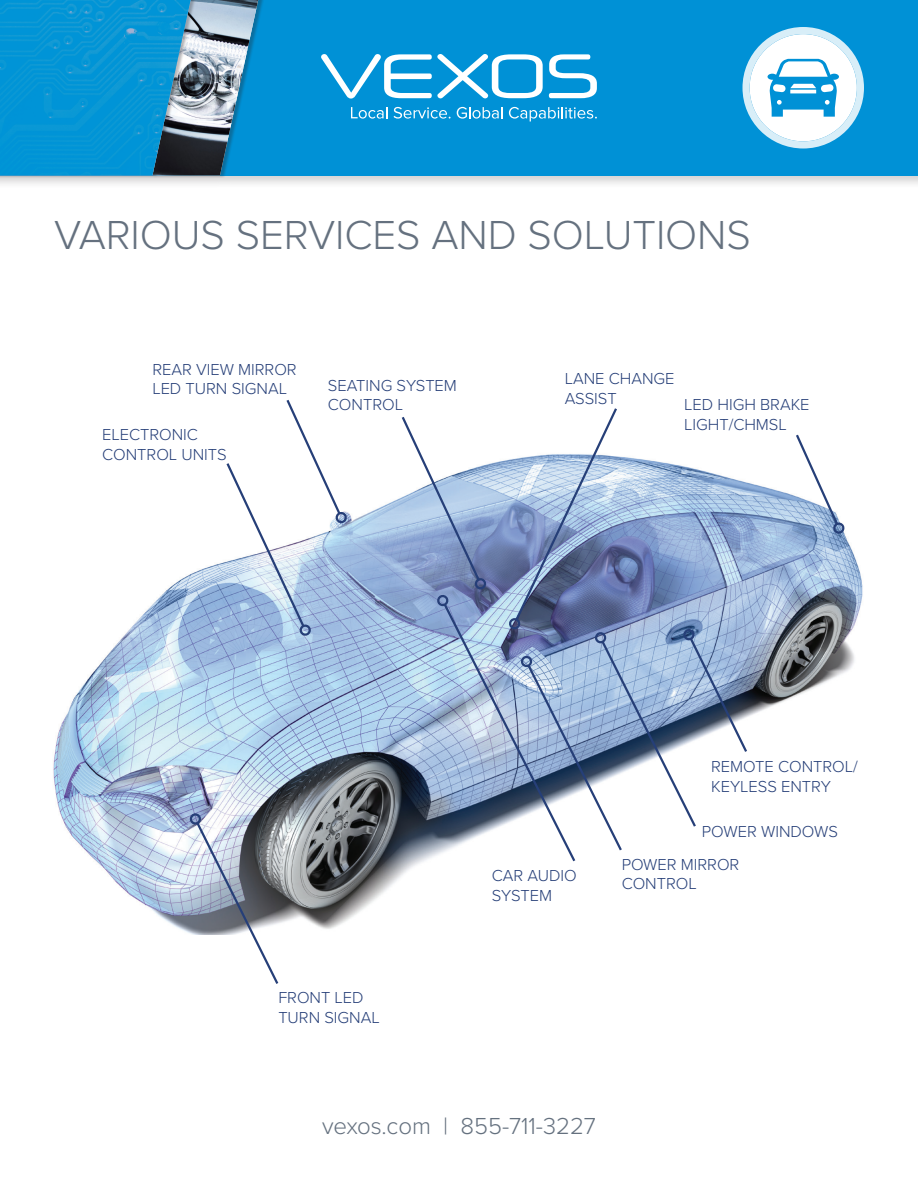
<style>
.page{position:relative;width:918px;height:1188px;background:#fff}
.page>*{position:absolute;margin:0;border:0;box-sizing:border-box;transform-origin:0 0}
.t1{font:300 42px "Proxima Nova";color:#65717f}
.t2{font:300 24px "Proxima Nova";color:#65717f}
.Subhead{font:300 16.5px/19.8px "Proxima Nova";color:#263f78}
</style>
<div class="page">
<div style="left:0;top:0;width:918px;height:189px;background:#231f20;opacity:.2"></div>
<div style="left:0;top:0;width:918px;height:176px;background:#0091d6"></div>
<div style="left:153px;top:0;width:114px;height:178px;background:#231f20;opacity:.3"></div>
<svg style="left:191px;top:0;width:67px;height:176px"></svg>
<img style="left:0;top:0;width:191px;height:176px">
<svg style="left:351px;top:107px;width:36px;height:12px"></svg>
<svg style="left:394px;top:107px;width:57px;height:12px"></svg>
<svg style="left:457px;top:107px;width:45px;height:12px"></svg>
<svg style="left:509px;top:107px;width:88px;height:15px"></svg>
<svg style="left:321px;top:54px;width:222px;height:45px"></svg>
<svg style="left:549px;top:54px;width:48px;height:44px"></svg>
<img style="left:53px;top:483px;width:810px;height:450px">
<svg style="left:794px;top:434px;width:53px;height:102px"></svg>
<svg style="left:188px;top:812px;width:92px;height:172px"></svg>
<svg style="left:225px;top:399px;width:124px;height:239px"></svg>
<svg style="left:400px;top:408px;width:349px;height:456px"></svg>
<svg style="left:742px;top:27px;width:122px;height:121px"></svg>
<p class="t1" style="left:54px;top:204px;width:698px">VARIOUS SERVICES AND SOLUTIONS</p>
<p class="Subhead" style="left:152px;top:358px;width:146px">REAR VIEW MIRROR<br>LED TURN SIGNAL</p>
<p class="Subhead" style="left:565px;top:368px;width:111px">LANE CHANGE<br>ASSIST</p>
<p class="Subhead" style="left:328px;top:374px;width:130px">SEATING SYSTEM<br>CONTROL</p>
<p class="Subhead" style="left:102px;top:424px;width:126px">ELECTRONIC<br>CONTROL UNITS</p>
<p class="Subhead" style="left:684px;top:393px;width:127px">LED HIGH BRAKE<br>LIGHT/CHMSL</p>
<p class="Subhead" style="left:711px;top:756px;width:148px">REMOTE CONTROL/<br>KEYLESS ENTRY</p>
<p class="Subhead" style="left:702px;top:821px;width:138px">POWER WINDOWS</p>
<p class="Subhead" style="left:278px;top:987px;width:87px">FRONT LED</p>
<p class="Subhead" style="left:278px;top:1006px;width:103px">TURN SIGNAL</p>
<p class="Subhead" style="left:492px;top:864px;width:86px">CAR AUDIO<br>SYSTEM</p>
<p class="Subhead" style="left:622px;top:853px;width:119px">POWER MIRROR<br>CONTROL</p>
<p class="t2" style="left:322px;top:1108px;width:275px">vexos.com | 855-711-3227</p>
</div>
